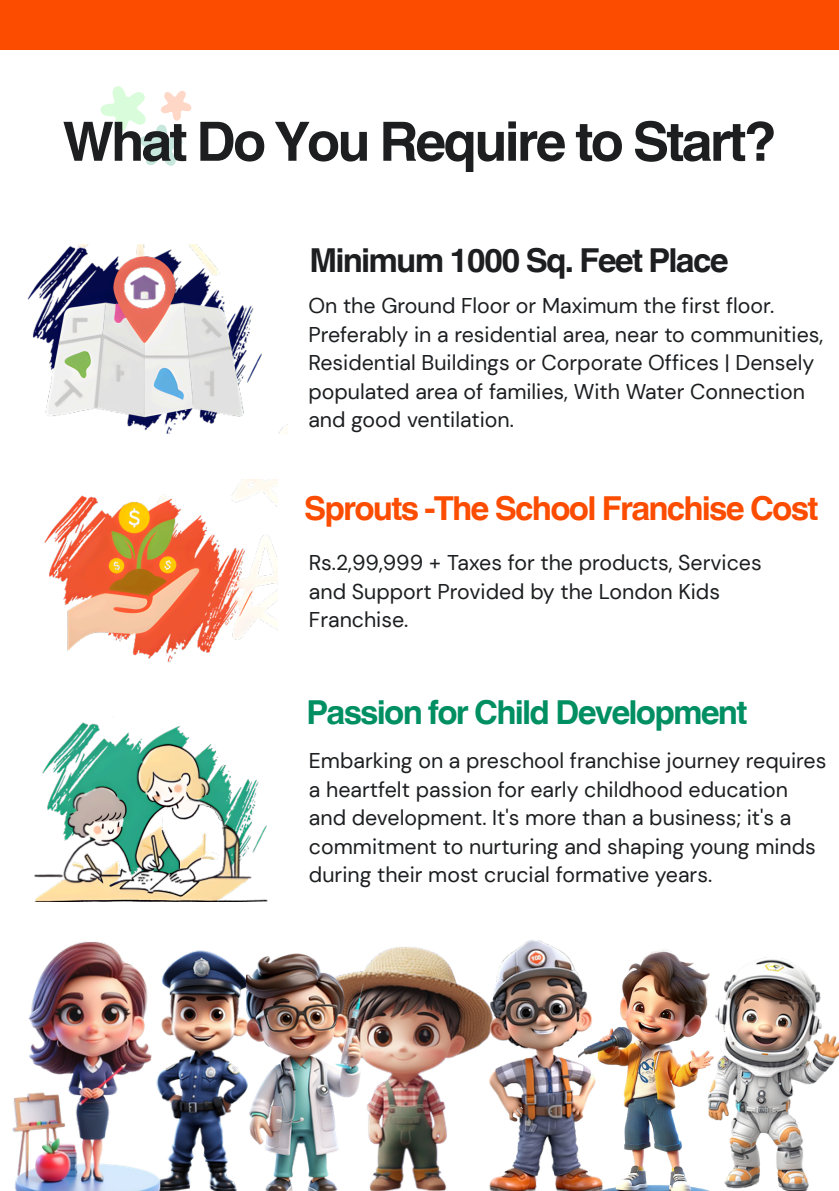
<style>
.page{position:relative;width:839px;height:1191px;background:#fff}
.page>*{position:absolute;margin:0;border:0;box-sizing:border-box;transform-origin:0 0}
.t1{font:700 54.2px "Helvetica World";letter-spacing:-.055em;color:#1c1e20}
.t2{font:700 33px "Helvetica World";letter-spacing:-.055em;color:#fc4c00}
.t3{font:700 33px "Helvetica World";letter-spacing:-.055em;color:#008f62}
.t4{font:700 33px "Helvetica World";letter-spacing:-.055em;color:#1c1e20}
.t5{font:21.4px/28.4px "DM Sans";color:#1c1e20}
</style>
<div class="page">
<svg style="left:100px;top:86px;width:92px;height:80px"></svg>
<div style="left:0;top:0;width:838px;height:50px;background:#fc4c00"></div>
<img style="left:27px;top:245px;width:260px;height:189px">
<img style="left:44px;top:480px;width:233px;height:183px">
<img style="left:34px;top:716px;width:234px;height:186px">
<img style="left:167px;top:950px;width:79px;height:241px">
<img style="left:370px;top:947px;width:110px;height:244px">
<img style="left:480px;top:940px;width:98px;height:251px">
<img style="left:578px;top:949px;width:123px;height:242px">
<img style="left:701px;top:957px;width:137px;height:234px">
<img style="left:246px;top:953px;width:124px;height:238px">
<img style="left:12px;top:941px;width:155px;height:250px">
<h1 class="t1" style="left:63px;top:97px;width:715px">What Do You Require to Start?</h1>
<h2 class="t4" style="left:309px;top:234px;width:420px">Minimum 1000 Sq. Feet Place</h2>
<p class="t5" style="left:308px;top:292px;width:516px">On the Ground Floor or Maximum the first floor.<br>Preferably in a residential area, near to communities, Residential Buildings or Corporate Offices | Densely populated area of families, With Water Connection and good ventilation.</p>
<h2 class="t2" style="left:304px;top:482px;width:516px">Sprouts -The School Franchise Cost</h2>
<p class="t5" style="left:309px;top:549px;width:454px">Rs.2,99,999 + Taxes for the products, Services and Support Provided by the London Kids<br>Franchise.</p>
<h2 class="t3" style="left:306px;top:685px;width:442px">Passion for Child Development</h2>
<p class="t5" style="left:309px;top:747px;width:519px">Embarking on a preschool franchise journey requires a heartfelt passion for early childhood education and development. It's more than a business; it's a commitment to nurturing and shaping young minds during their most crucial formative years.</p>
</div>
